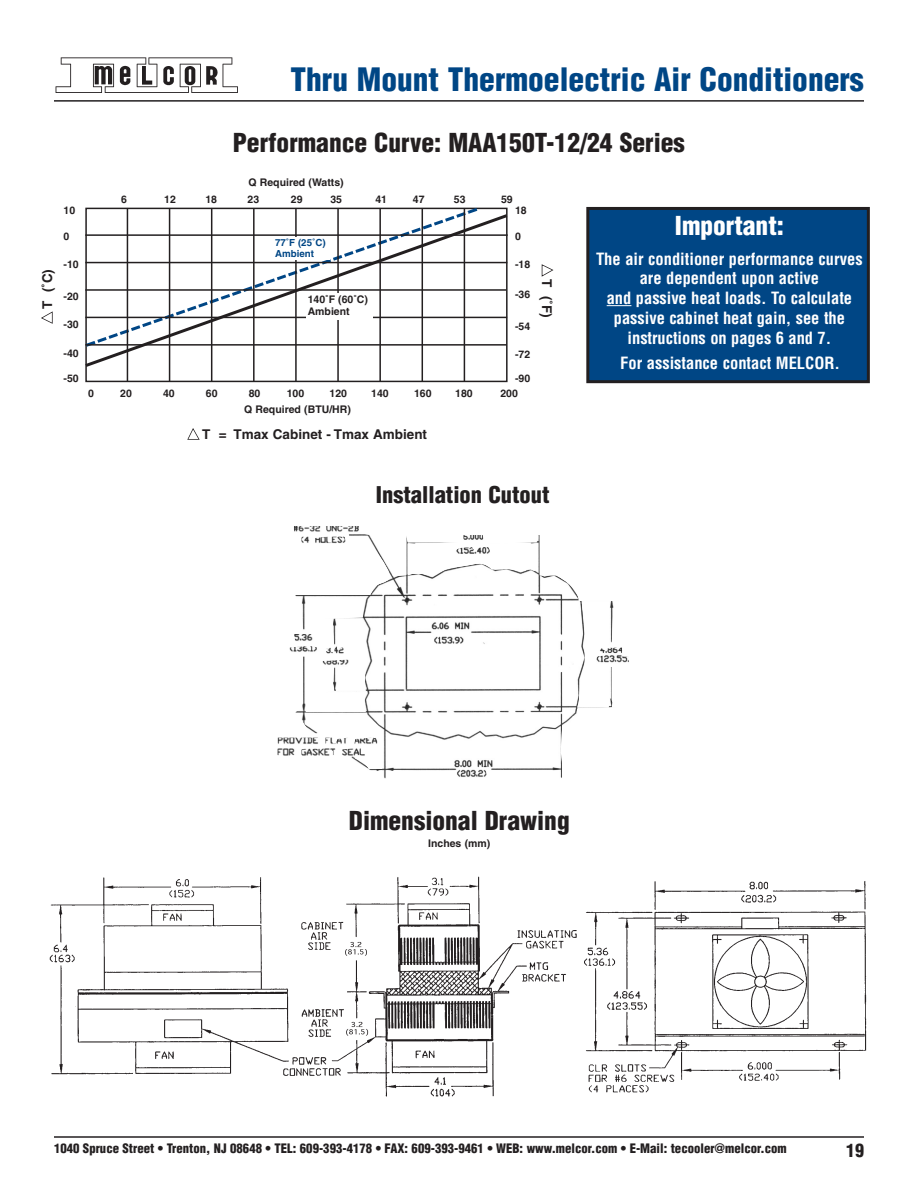
<style>
.page{position:relative;width:918px;height:1188px;background:#fff}
.page>*{position:absolute;margin:0;border:0;box-sizing:border-box;transform-origin:0 0}
.t1{font:900 condensed 31.5px "Helvetica";color:#004685}
.t2{font:900 condensed 25.5px "Helvetica";color:#231f20}
.t3{font:900 condensed 25.5px "Helvetica";color:#fff}
.t4{font:900 condensed 22.5px "Helvetica";color:#231f20}
.t5{font:900 condensed 18px "Helvetica";color:#231f20}
.t6{font:700 condensed 16.5px/19.8px "Helvetica";color:#fff;text-align:center}
.t7{font:700 13.5px "Helvetica";color:#231f20}
.t8{font:900 condensed 12.75px "Helvetica";color:#231f20}
.t9{font:700 10.5px/12px "Helvetica";color:#231f20}
.t10{font:700 9.75px/10.5px "Helvetica";color:#004685}
</style>
<div class="page">
<img style="left:55px;top:57px;width:183px;height:36px">
<hr style="left:54px;top:1136px;width:810px;height:2px;background:#231f20">
<hr style="left:54px;top:100px;width:810px;height:2px;background:#231f20">
<img style="left:49px;top:876px;width:818px;height:221px">
<img style="left:277px;top:526px;width:352px;height:253px">
<svg style="left:41px;top:311px;width:12px;height:13px"></svg>
<svg style="left:542px;top:264px;width:12px;height:13px"></svg>
<svg style="left:85px;top:212px;width:423px;height:157px"></svg>
<svg style="left:85px;top:207px;width:396px;height:142px"></svg>
<svg style="left:187px;top:428px;width:13px;height:12px"></svg>
<div style="left:588px;top:208px;width:280px;height:174px;background:#004685"></div>
<div style="left:586px;top:207px;width:284px;height:176px;border:3px solid #231f20"></div>
<svg style="left:607px;top:305px;width:24px;height:1px"></svg>
<hr style="left:127px;top:208px;width:1px;height:174px;background:#231f20">
<hr style="left:169px;top:208px;width:1px;height:174px;background:#231f20">
<hr style="left:211px;top:208px;width:1px;height:174px;background:#231f20">
<hr style="left:253px;top:208px;width:2px;height:174px;background:#231f20">
<hr style="left:295px;top:208px;width:2px;height:174px;background:#231f20">
<hr style="left:337px;top:208px;width:2px;height:174px;background:#231f20">
<hr style="left:379px;top:208px;width:2px;height:174px;background:#231f20">
<hr style="left:422px;top:208px;width:1px;height:174px;background:#231f20">
<hr style="left:464px;top:208px;width:1px;height:174px;background:#231f20">
<hr style="left:85px;top:234px;width:423px;height:2px;background:#231f20">
<hr style="left:85px;top:262px;width:422px;height:1px;background:#231f20">
<hr style="left:85px;top:289px;width:421px;height:2px;background:#231f20">
<hr style="left:85px;top:317px;width:422px;height:1px;background:#231f20">
<hr style="left:85px;top:344px;width:422px;height:2px;background:#231f20">
<div style="left:306px;top:293px;width:67px;height:27px;background:#fff"></div>
<div style="left:274px;top:238px;width:56px;height:22px;background:#fff"></div>
<h1 class="t1" style="left:290px;top:68px;width:575px">Thru Mount Thermoelectric Air Conditioners</h1>
<h2 class="t2" style="left:233px;top:133px;width:454px">Performance Curve: MAA150T-12/24 Series</h2>
<p class="t9" style="left:249px;top:178px;width:97px">Q Required (Watts)</p>
<p class="t7" style="left:42px;top:309px;width:41px;rotate:-90deg">T (˚C)</p>
<p class="t9" style="left:64px;top:205px;width:13px">10</p>
<p class="t9" style="left:64px;top:231px;width:7px">0</p>
<p class="t9" style="left:64px;top:259px;width:17px">-10</p>
<p class="t9" style="left:64px;top:291px;width:17px">-20</p>
<p class="t9" style="left:64px;top:319px;width:17px">-30</p>
<p class="t9" style="left:64px;top:348px;width:17px">-40</p>
<p class="t9" style="left:64px;top:373px;width:17px">-50</p>
<p class="t9" style="left:121px;top:194px;width:7px">6</p>
<p class="t9" style="left:164px;top:194px;width:13px">12</p>
<p class="t9" style="left:205px;top:194px;width:13px">18</p>
<p class="t9" style="left:248px;top:194px;width:13px">23</p>
<p class="t9" style="left:291px;top:194px;width:13px">29</p>
<p class="t9" style="left:330px;top:194px;width:13px">35</p>
<p class="t9" style="left:375px;top:194px;width:13px">41</p>
<p class="t9" style="left:413px;top:194px;width:13px">47</p>
<p class="t9" style="left:454px;top:194px;width:13px">53</p>
<p class="t9" style="left:501px;top:194px;width:13px">59</p>
<p class="t10" style="left:275px;top:238px;width:52px">77˚F (25˚C)<br>Ambient</p>
<p class="t9" style="left:308px;top:295px;width:62px">140˚F (60˚C)<br>Ambient</p>
<p class="t9" style="left:515px;top:205px;width:13px">18</p>
<p class="t9" style="left:515px;top:231px;width:7px">0</p>
<p class="t9" style="left:515px;top:259px;width:17px">-18</p>
<p class="t9" style="left:515px;top:289px;width:17px">-36</p>
<p class="t9" style="left:515px;top:321px;width:17px">-54</p>
<p class="t9" style="left:515px;top:349px;width:17px">-72</p>
<p class="t9" style="left:515px;top:373px;width:17px">-90</p>
<p class="t9" style="left:88px;top:389px;width:7px">0</p>
<p class="t9" style="left:120px;top:389px;width:13px">20</p>
<p class="t9" style="left:163px;top:389px;width:13px">40</p>
<p class="t9" style="left:206px;top:389px;width:13px">60</p>
<p class="t9" style="left:249px;top:389px;width:13px">80</p>
<p class="t9" style="left:287px;top:389px;width:19px">100</p>
<p class="t9" style="left:330px;top:389px;width:19px">120</p>
<p class="t9" style="left:371px;top:389px;width:19px">140</p>
<p class="t9" style="left:414px;top:389px;width:19px">160</p>
<p class="t9" style="left:455px;top:389px;width:19px">180</p>
<p class="t9" style="left:500px;top:389px;width:19px">200</p>
<p class="t9" style="left:244px;top:404px;width:108px">Q Required (BTU/HR)</p>
<p class="t7" style="left:202px;top:430px;width:226px">T = Tmax Cabinet - Tmax Ambient</p>
<p class="t7" style="left:552px;top:279px;width:40px;rotate:90deg">T (˚F)</p>
<h3 class="t4" style="left:376px;top:486px;width:175px">Installation Cutout</h3>
<h2 class="t3" style="left:675px;top:216px;width:111px">Important:</h2>
<p class="t6" style="left:596px;top:250px;width:268px">The air conditioner performance curves are dependent upon active<br>and passive heat loads. To calculate passive cabinet heat gain, see the instructions on pages 6 and 7.</p>
<p class="t6" style="left:620px;top:354px;width:221px">For assistance contact MELCOR.</p>
<h2 class="t2" style="left:349px;top:811px;width:222px">Dimensional Drawing</h2>
<p class="t9" style="left:428px;top:838px;width:64px">Inches (mm)</p>
<p class="t8" style="left:54px;top:1144px;width:734px">1040 Spruce Street • Trenton, NJ 08648 • TEL: 609-393-4178 • FAX: 609-393-9461 • WEB: www.melcor.com • E-Mail: tecooler@melcor.com</p>
<p class="t5" style="left:846px;top:1144px;width:19px">19</p>
</div>
